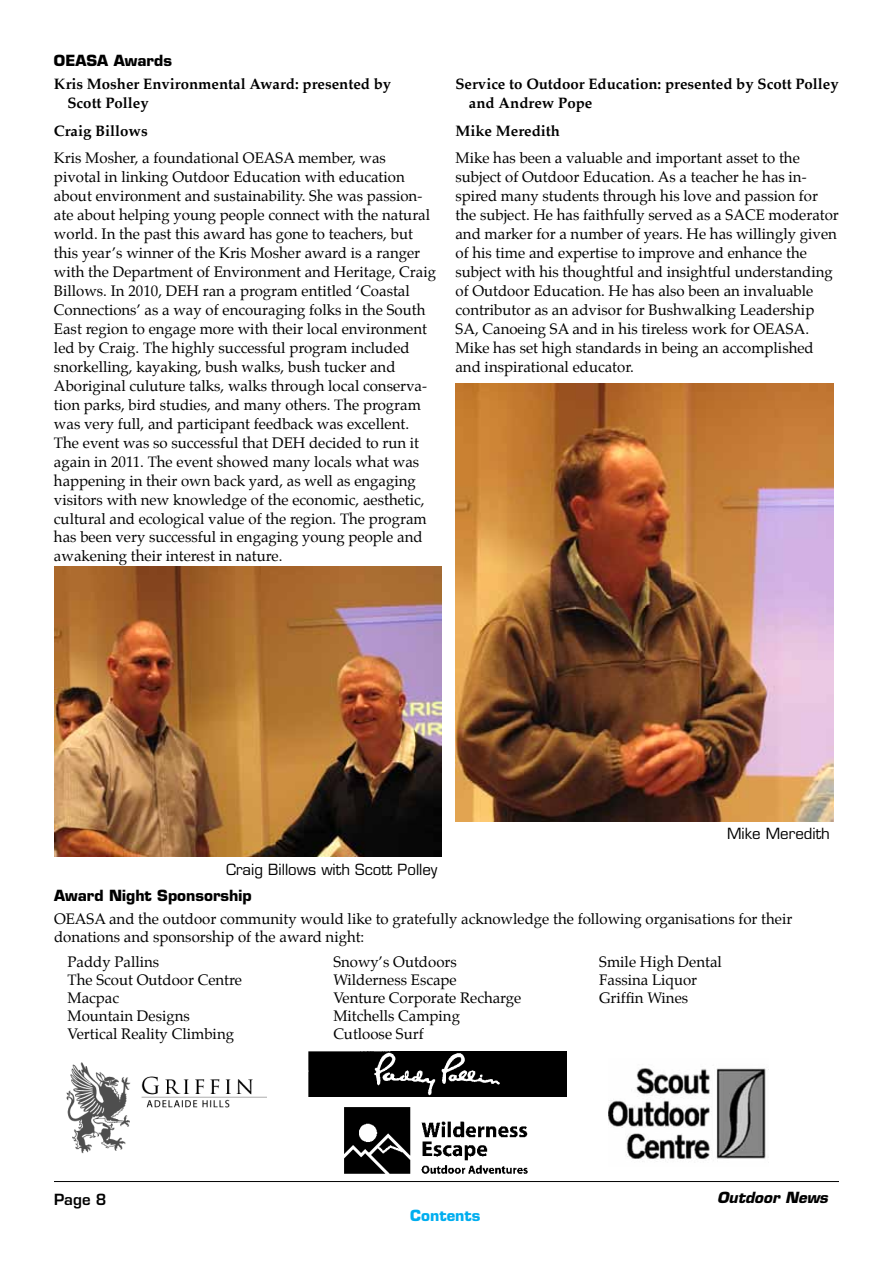
<style>
.page{position:relative;width:893px;height:1263px;background:#fff}
.page>*{position:absolute;margin:0;border:0;box-sizing:border-box;transform-origin:0 0}
.t1{font:15px/18.9px "Palatino";color:#000}
.t2{font:700 15px/18.9px "Palatino";color:#000}
.t3{font:15px "Eurostile";color:#000}
.t4{font:700 15px "Eurostile";color:#000}
.t5{font:italic 700 15px "Eurostile";color:#000}
.t6{font:700 15px "Eurostile";color:#00aeef}
.t7{font:600 15px "Eurostile";color:#000}
</style>
<div class="page">
<hr style="left:54px;top:1181px;width:785px;height:1px;background:#000">
<img style="left:54px;top:566px;width:388px;height:291px">
<img style="left:455px;top:383px;width:378px;height:438px">
<img style="left:66px;top:1062px;width:200px;height:92px">
<img style="left:308px;top:1051px;width:258px;height:45px">
<img style="left:608px;top:1068px;width:158px;height:94px">
<img style="left:344px;top:1107px;width:184px;height:67px">
<p class="t4" style="left:54px;top:51px;width:120px">OEASA Awards</p>
<p class="t2" style="left:67px;top:74px;width:325px;text-indent:-14px">Kris Mosher Environmental Award: presented by<br>Scott Polley</p>
<p class="t2" style="left:54px;top:121px;width:95px">Craig Billows</p>
<p class="t1" style="left:54px;top:149px;width:384px">Kris Mosher, a foundational OEASA member, was pivotal in linking Outdoor Education with education about environment and sustainability. She was passion&shy;ate about helping young people connect with the natural world. In the past this award has gone to teachers, but this year’s winner of the Kris Mosher award is a ranger with the Department of Environment and Heritage, Craig Billows. In 2010, DEH ran a program entitled ‘Coastal Connections’ as a way of encouraging folks in the South East region to engage more with their local environment led by Craig. The highly successful program included snorkelling, kayaking, bush walks, bush tucker and Aboriginal culuture talks, walks through local conserva&shy;tion parks, bird studies, and many others. The program was very full, and participant feedback was excellent.<br>The event was so successful that DEH decided to run it again in 2011. The event showed many locals what was happening in their own back yard, as well as engaging visitors with new knowledge of the economic, aesthetic, cultural and ecological value of the region. The program has been very successful in engaging young people and awakening their interest in nature.</p>
<p class="t2" style="left:469px;top:74px;width:371px;text-indent:-14px">Service to Outdoor Education: presented by Scott Polley and Andrew Pope</p>
<p class="t2" style="left:455px;top:121px;width:106px">Mike Meredith</p>
<p class="t1" style="left:455px;top:148px;width:385px">Mike has been a valuable and important asset to the subject of Outdoor Education. As a teacher he has in&shy;spired many students through his love and passion for the subject. He has faithfully served as a SACE moderator and marker for a number of years. He has willingly given of his time and expertise to improve and enhance the subject with his thoughtful and insightful understanding of Outdoor Education. He has also been an invaluable contributor as an advisor for Bushwalking Leadership SA, Canoeing SA and in his tireless work for OEASA.<br>Mike has set high standards in being an accomplished and inspirational educator.</p>
<p class="t3" style="left:727px;top:825px;width:104px">Mike Meredith</p>
<p class="t3" style="left:226px;top:861px;width:213px">Craig Billows with Scott Polley</p>
<p class="t4" style="left:54px;top:886px;width:199px">Award Night Sponsorship</p>
<p class="t1" style="left:54px;top:909px;width:740px;line-height:18.3px">OEASA and the outdoor community would like to gratefully acknowledge the following organisations for their donations and sponsorship of the award night:</p>
<p class="t1" style="left:68px;top:953px;width:176px;line-height:18px">Paddy Pallins<br>The Scout Outdoor Centre<br>Macpac<br>Mountain Designs<br>Vertical Reality Climbing</p>
<p class="t1" style="left:333px;top:953px;width:190px;line-height:18px">Snowy’s Outdoors<br>Wilderness Escape<br>Venture Corporate Recharge<br>Mitchells Camping<br>Cutloose Surf</p>
<p class="t1" style="left:599px;top:953px;width:124px;line-height:18px">Smile High Dental<br>Fassina Liquor<br>Griffin Wines</p>
<p class="t7" style="left:54px;top:1190px;width:54px">Page 8</p>
<p class="t5" style="left:717px;top:1188px;width:112px">Outdoor News</p>
<p class="t6" style="left:410px;top:1206px;width:72px">Contents</p>
</div>
